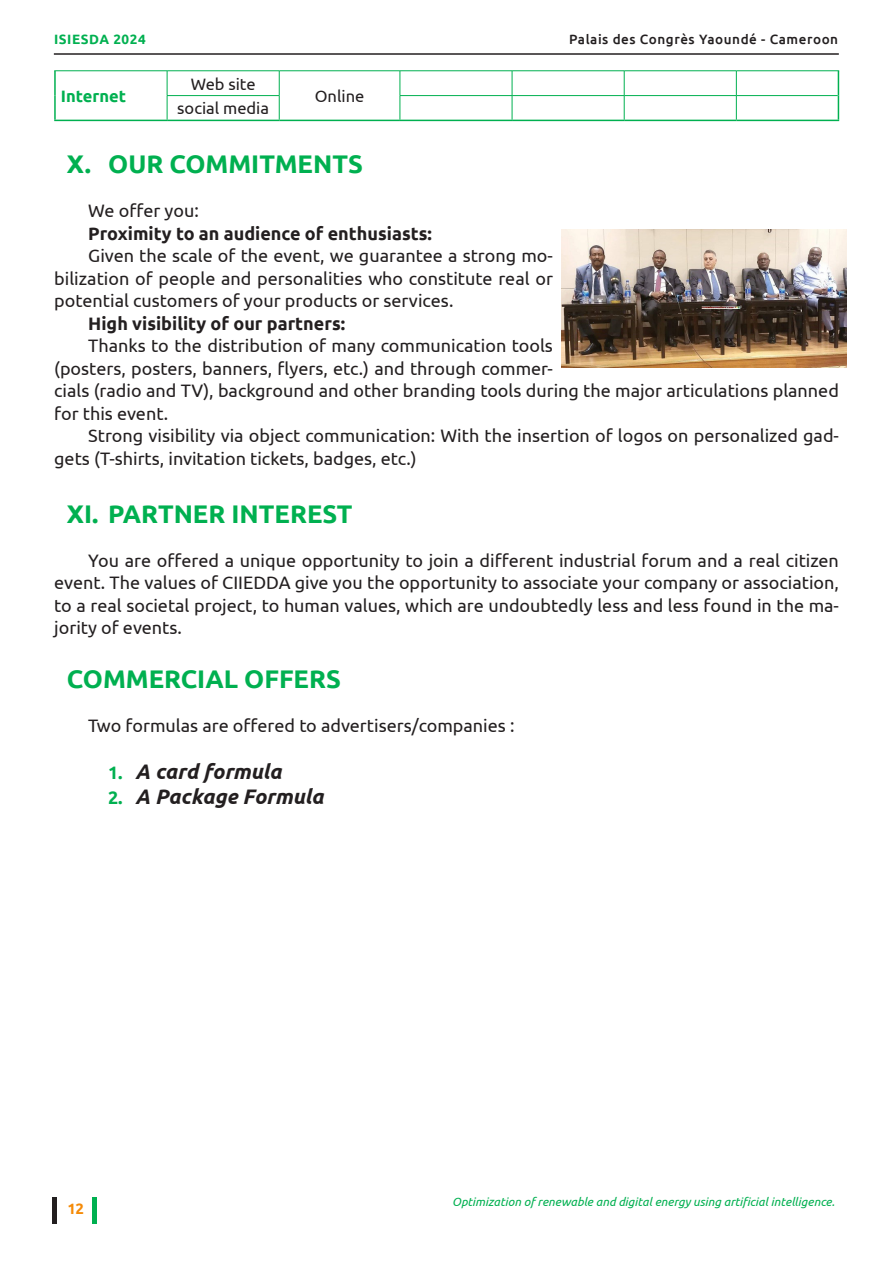
<style>
.page{position:relative;width:893px;height:1263px;background:#fff}
.page>*{position:absolute;margin:0;border:0;box-sizing:border-box;transform-origin:0 0}
.titre{font:700 25.5px "Ubuntu";color:#00b050}
.t1{font:italic 700 21px "Ubuntu";color:#231f20}
.corps_texte_p{font:18px/22.5px "Ubuntu";color:#231f20;text-align:justify}
.corps_texte_p-2{font:700 18px "Ubuntu";color:#231f20}
.t2{font:16.5px "Ubuntu";color:#231f20}
.t3{font:700 16.5px "Ubuntu";color:#00b050}
.t4{font:700 15px "Ubuntu";color:#f58a07}
.t5{font:500 13.5px "Ubuntu";letter-spacing:.04em;color:#231f20}
.t6{font:700 13.5px "Ubuntu";letter-spacing:.04em;color:#00b050}
.t7{font:italic 12px "Ubuntu";color:#00b050}
.s1{font-style:normal;font-size:18px;color:#00b050}
</style>
<div class="page">
<hr style="left:52px;top:1197px;width:4px;height:27px;background:#231f20">
<hr style="left:92px;top:1197px;width:4px;height:27px;background:#00b050">
<hr style="left:54px;top:53px;width:785px;height:2px;background:#231f20">
<hr style="left:54px;top:71px;width:113px;height:1px;background:#00b050">
<hr style="left:167px;top:71px;width:112px;height:1px;background:#00b050">
<hr style="left:279px;top:71px;width:121px;height:1px;background:#00b050">
<hr style="left:400px;top:71px;width:112px;height:1px;background:#00b050">
<hr style="left:512px;top:71px;width:112px;height:1px;background:#00b050">
<hr style="left:624px;top:71px;width:112px;height:1px;background:#00b050">
<hr style="left:736px;top:71px;width:103px;height:1px;background:#00b050">
<hr style="left:167px;top:95px;width:112px;height:1px;background:#00b050">
<svg style="left:167px;top:71px;width:1px;height:49px"></svg>
<svg style="left:279px;top:71px;width:1px;height:49px"></svg>
<hr style="left:400px;top:95px;width:112px;height:1px;background:#00b050">
<svg style="left:400px;top:71px;width:1px;height:49px"></svg>
<hr style="left:512px;top:95px;width:112px;height:1px;background:#00b050">
<svg style="left:512px;top:71px;width:1px;height:49px"></svg>
<hr style="left:624px;top:95px;width:112px;height:1px;background:#00b050">
<svg style="left:624px;top:71px;width:1px;height:49px"></svg>
<hr style="left:736px;top:95px;width:102px;height:1px;background:#00b050">
<svg style="left:736px;top:71px;width:1px;height:49px"></svg>
<hr style="left:54px;top:71px;width:2px;height:25px;background:#00b050">
<hr style="left:54px;top:96px;width:2px;height:24px;background:#00b050">
<svg style="left:838px;top:72px;width:1px;height:48px"></svg>
<hr style="left:54px;top:120px;width:113px;height:1px;background:#00b050">
<hr style="left:167px;top:120px;width:112px;height:1px;background:#00b050">
<hr style="left:279px;top:120px;width:121px;height:1px;background:#00b050">
<hr style="left:400px;top:120px;width:112px;height:1px;background:#00b050">
<hr style="left:512px;top:120px;width:112px;height:1px;background:#00b050">
<hr style="left:624px;top:120px;width:112px;height:1px;background:#00b050">
<hr style="left:736px;top:120px;width:103px;height:1px;background:#00b050">
<img style="left:561px;top:230px;width:286px;height:138px">
<p class="t6" style="left:54px;top:32px;width:93px">ISIESDA 2024</p>
<p class="t5" style="left:569px;top:31px;width:270px">Palais des Congrès Yaoundé - Cameroon</p>
<p class="t3" style="left:61px;top:86px;width:67px">Internet</p>
<p class="t2" style="left:191px;top:74px;width:66px">Web site</p>
<p class="t2" style="left:177px;top:99px;width:93px">social media</p>
<p class="t2" style="left:315px;top:86px;width:51px">Online</p>
<p class="titre" style="left:67px;top:149px;width:297px">X. OUR COMMITMENTS</p>
<p class="corps_texte_p" style="left:88px;top:199px;width:112px">We offer you:</p>
<p class="corps_texte_p-2" style="left:88px;top:222px;width:345px">Proximity to an audience of enthusiasts:</p>
<p class="corps_texte_p" style="left:54px;top:244px;width:500px;text-indent:34px">Given the scale of the event, we guarantee a strong mo&shy;bilization of people and personalities who constitute real or potential customers of your products or services.</p>
<p class="corps_texte_p-2" style="left:88px;top:312px;width:258px">High visibility of our partners:</p>
<p class="corps_texte_p" style="left:54px;top:334px;width:786px;text-align:left;text-indent:34px">Thanks to the distribution of many communication tools<br>(posters, posters, banners, flyers, etc.) and through commer-<br>cials (radio and TV), background and other branding tools during the major articulations planned for this event.</p>
<p class="corps_texte_p" style="left:54px;top:424px;width:786px;text-indent:34px">Strong visibility via object communication: With the insertion of logos on personalized gad&shy;gets (T-shirts, invitation tickets, badges, etc.)</p>
<p class="titre" style="left:67px;top:498px;width:287px">XI. PARTNER INTEREST</p>
<p class="corps_texte_p" style="left:54px;top:549px;width:786px;text-indent:34px">You are offered a unique opportunity to join a different industrial forum and a real citizen event. The values of CIIEDDA give you the opportunity to associate your company or association, to a real societal project, to human values, which are undoubtedly less and less found in the ma&shy;jority of events.</p>
<p class="titre" style="left:67px;top:663px;width:275px">COMMERCIAL OFFERS</p>
<p class="corps_texte_p" style="left:88px;top:714px;width:428px">Two formulas are offered to advertisers/companies :</p>
<p class="t1" style="left:108px;top:759px;width:175px"><span class="s1">1.</span> A card formula</p>
<p class="t1" style="left:108px;top:784px;width:217px"><span class="s1">2.</span> A Package Formula</p>
<p class="t4" style="left:68px;top:1200px;width:18px">12</p>
<p class="t7" style="left:452px;top:1195px;width:384px">Optimization of renewable and digital energy using artificial intelligence.</p>
</div>
